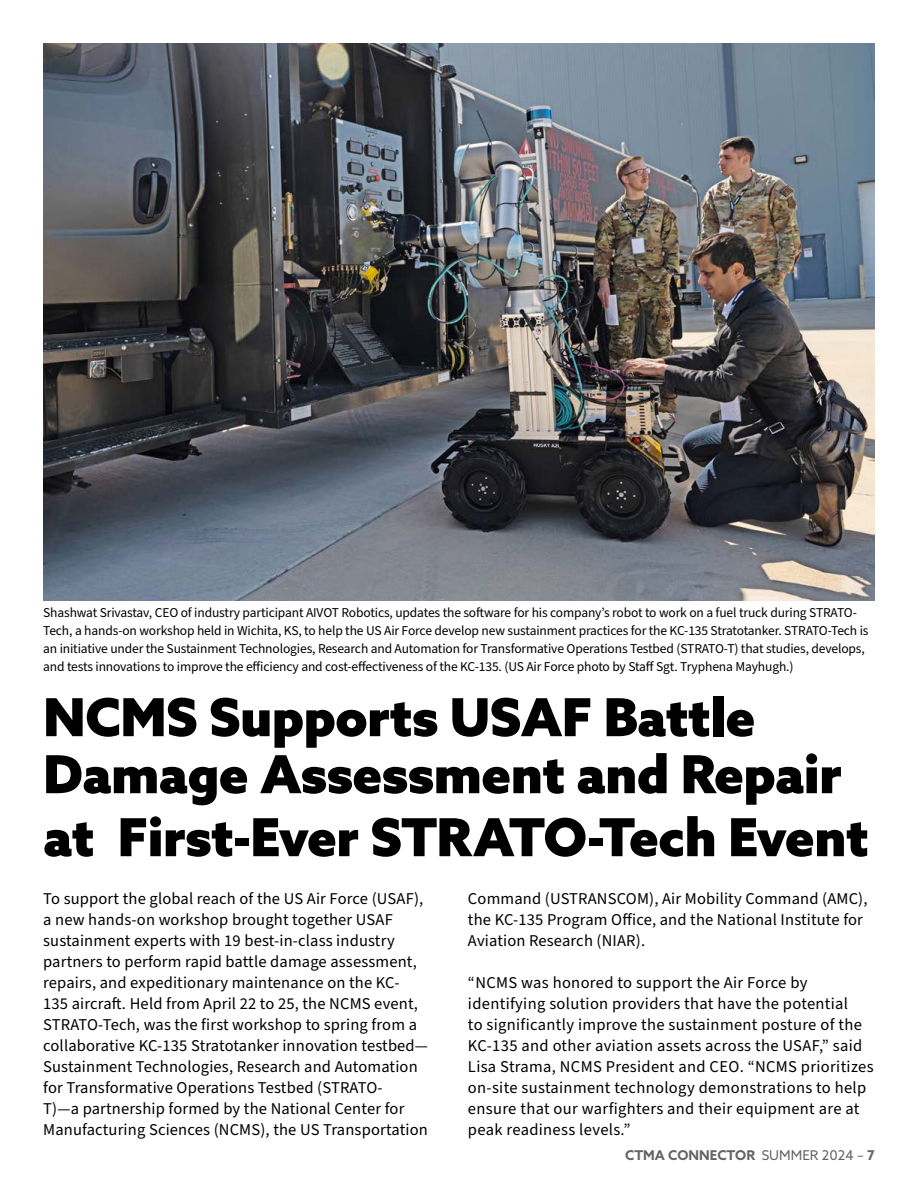
<style>
.page{position:relative;width:918px;height:1188px;background:#fff}
.page>*{position:absolute;margin:0;border:0;box-sizing:border-box;transform-origin:0 0}
.t1{font:900 52.5px/57px "Azo Sans";letter-spacing:-.01em;color:#000}
.t2{font:16.5px/21px "Source Sans Pro";letter-spacing:.01em;color:#000}
.t3{font:13.5px/18px "Source Sans Pro";letter-spacing:-.01em;color:#000}
.t4{font:700 13.5px "Azo Sans";color:#636466}
.s1{font-weight:400}
</style>
<div class="page">
<img style="left:43px;top:43px;width:832px;height:558px">
<p class="t3" style="left:43px;top:604px;width:827px">Shashwat Srivastav, CEO of industry participant AIVOT Robotics, updates the software for his company’s robot to work on a fuel truck during STRATO-Tech, a hands-on workshop held in Wichita, KS, to help the US Air Force develop new sustainment practices for the KC-135 Stratotanker. STRATO-Tech is an initiative under the Sustainment Technologies, Research and Automation for Transformative Operations Testbed (STRATO-T) that studies, develops, and tests innovations to improve the efficiency and cost-effectiveness of the KC-135. (US Air Force photo by Staff Sgt. Tryphena Mayhugh.)</p>
<h1 class="t1" style="left:43px;top:688px;width:800px">NCMS Supports USAF Battle<br>Damage Assessment and Repair</h1>
<h1 class="t1" style="left:43px;top:808px;width:827px">at First-Ever STRATO-Tech Event</h1>
<p class="t2" style="left:43px;top:889px;width:386px">To support the global reach of the US Air Force (USAF), a new hands-on workshop brought together USAF sustainment experts with 19 best-in-class industry partners to perform rapid battle damage assessment, repairs, and expeditionary maintenance on the KC-135 aircraft. Held from April 22 to 25, the NCMS event, STRATO-Tech, was the first workshop to spring from a collaborative KC-135 Stratotanker innovation testbed— Sustainment Technologies, Research and Automation for Transformative Operations Testbed (STRATO-<br>T)—a partnership formed by the National Center for Manufacturing Sciences (NCMS), the US Transportation</p>
<p class="t2" style="left:468px;top:889px;width:401px">Command (USTRANSCOM), Air Mobility Command (AMC), the KC-135 Program Office, and the National Institute for<br>Aviation Research (NIAR).</p>
<p class="t2" style="left:468px;top:973px;width:407px">“NCMS was honored to support the Air Force by identifying solution providers that have the potential<br>to significantly improve the sustainment posture of the KC-135 and other aviation assets across the USAF,” said Lisa Strama, NCMS President and CEO. “NCMS prioritizes on-site sustainment technology demonstrations to help ensure that our warfighters and their equipment are at peak readiness levels.”</p>
<p class="t4" style="left:625px;top:1146px;width:251px">CTMA CONNECTOR <span class="s1">SUMMER 2024 –</span> 7</p>
</div>
